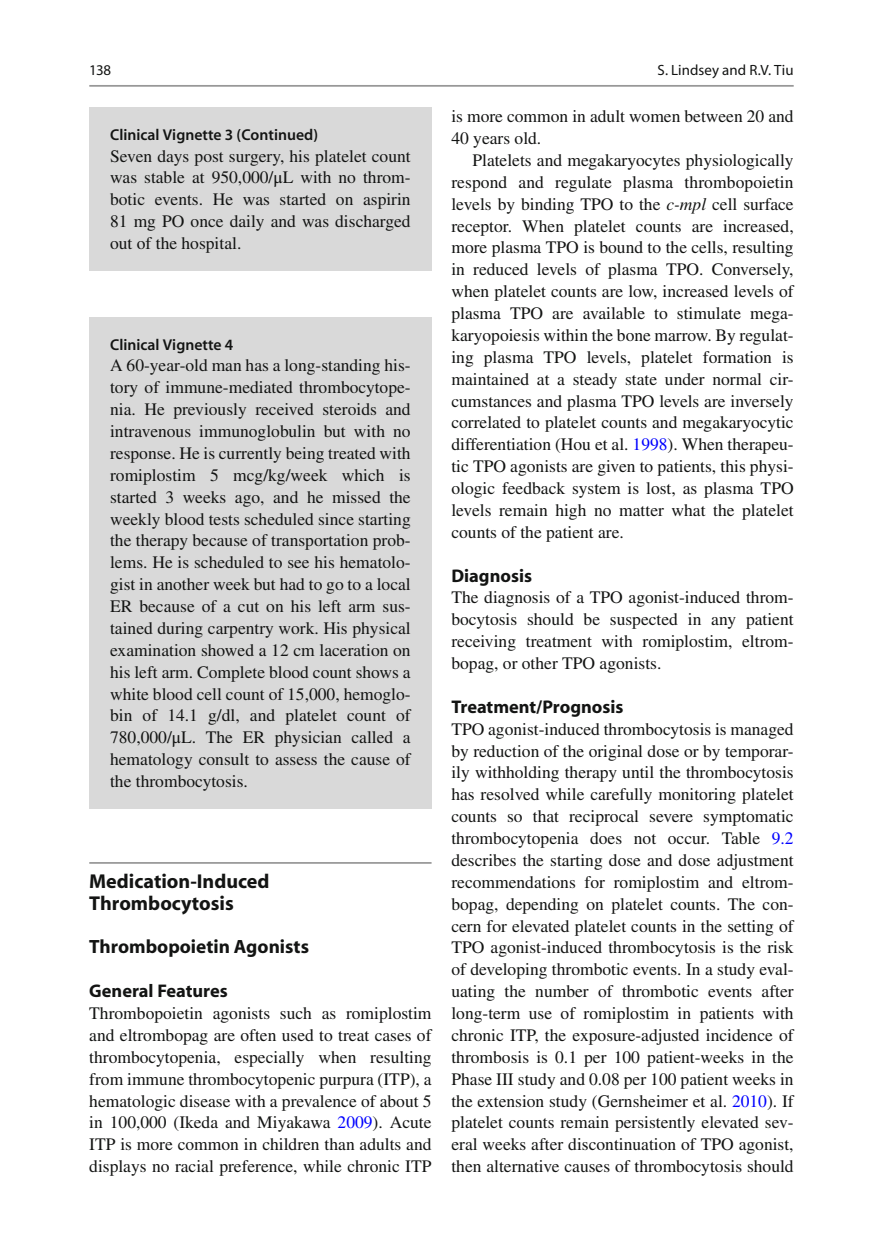
<style>
.page{position:relative;width:883px;height:1260px;background:#fff}
.page>*{position:absolute;margin:0;border:0;box-sizing:border-box;transform-origin:0 0}
.t1{font:700 20.12px/21.9px "Myriad";color:#131413}
.t2{font:700 19.25px "Myriad";color:#131413}
.t3{font:700 18.38px "Myriad";color:#131413}
.t4{font:17.5px/21.9px "Times";color:#131413;text-align:justify}
.t5{font:600 15.75px "Myriad";color:#131413}
.t6{font:14.88px "Myriad";color:#131413}
.s1{font-family:"STIX General"}
.s2{color:#00f}
.s3{font-style:italic}
</style>
<div class="page">
<hr style="left:89px;top:862px;width:343px;height:2px;background:#989898">
<div style="left:89px;top:107px;width:343px;height:164px;background:#d9d9d9"></div>
<div style="left:89px;top:317px;width:343px;height:491px;background:#d9d9d9"></div>
<hr style="left:89px;top:85px;width:705px;height:2px;background:#989898">
<p class="t6" style="left:89px;top:64px;width:23px">138</p>
<p class="t5" style="left:110px;top:128px;width:209px">Clinical Vignette 3 (Continued)</p>
<p class="t4" style="left:110px;top:146px;width:302px">Seven days post surgery, his platelet count was stable at 950,000/<span class="s1">μ</span>L with no throm&shy;botic events. He was started on aspirin 81 mg PO once daily and was discharged out of the hospital.</p>
<p class="t5" style="left:110px;top:338px;width:125px">Clinical Vignette 4</p>
<p class="t4" style="left:110px;top:356px;width:302px">A 60-year-old man has a long-standing his&shy;tory of immune-mediated thrombocytope&shy;nia. He previously received steroids and intravenous immunoglobulin but with no response. He is currently being treated with romiplostim 5 mcg/kg/week which is started 3 weeks ago, and he missed the weekly blood tests scheduled since starting the therapy because of transportation prob&shy;lems. He is scheduled to see his hematolo&shy;gist in another week but had to go to a local ER because of a cut on his left arm sus&shy;tained during carpentry work. His physical examination showed a 12 cm laceration on his left arm. Complete blood count shows a white blood cell count of 15,000, hemoglo&shy;bin of 14.1 g/dl, and platelet count of 780,000/<span class="s1">μ</span>L. The ER physician called a hematology consult to assess the cause of the thrombocytosis.</p>
<p class="t1" style="left:89px;top:872px;width:182px">Medication-Induced<br>Thrombocytosis</p>
<p class="t2" style="left:89px;top:940px;width:221px">Thrombopoietin Agonists</p>
<p class="t3" style="left:89px;top:984px;width:140px">General Features</p>
<p class="t4" style="left:89px;top:1004px;width:344px">Thrombopoietin agonists such as romiplostim and eltrombopag are often used to treat cases of thrombocytopenia, especially when resulting from immune thrombocytopenic purpura (ITP), a hematologic disease with a prevalence of about 5 in 100,000 (Ikeda and Miyakawa <span class="s2">2009</span> ). Acute ITP is more common in children than adults and displays no racial preference, while chronic ITP</p>
<p class="t6" style="left:658px;top:64px;width:138px">S. Lindsey and R.V. Tiu</p>
<p class="t4" style="left:451px;top:107px;width:344px">is more common in adult women between 20 and<br>40 years old.</p>
<p class="t4" style="left:451px;top:151px;width:344px;text-indent:21px">Platelets and megakaryocytes physiologically respond and regulate plasma thrombopoietin levels by binding TPO to the <span class="s3">c-mpl</span> cell surface receptor. When platelet counts are increased, more plasma TPO is bound to the cells, resulting in reduced levels of plasma TPO. Conversely, when platelet counts are low, increased levels of plasma TPO are available to stimulate mega&shy;karyopoiesis within the bone marrow. By regulat&shy;ing plasma TPO levels, platelet formation is maintained at a steady state under normal cir&shy;cumstances and plasma TPO levels are inversely correlated to platelet counts and megakaryocytic differentiation (Hou et al. <span class="s2">1998</span> ). When therapeu&shy;tic TPO agonists are given to patients, this physi&shy;ologic feedback system is lost, as plasma TPO levels remain high no matter what the platelet counts of the patient are.</p>
<p class="t3" style="left:451px;top:569px;width:82px">Diagnosis</p>
<p class="t4" style="left:451px;top:588px;width:344px">The diagnosis of a TPO agonist-induced throm&shy;bocytosis should be suspected in any patient receiving treatment with romiplostim, eltrom&shy;bopag, or other TPO agonists.</p>
<p class="t3" style="left:451px;top:700px;width:174px">Treatment/Prognosis</p>
<p class="t4" style="left:451px;top:720px;width:344px">TPO agonist-induced thrombocytosis is managed by reduction of the original dose or by temporar&shy;ily withholding therapy until the thrombocytosis has resolved while carefully monitoring platelet counts so that reciprocal severe symptomatic thrombocytopenia does not occur. Table <span class="s2">9.2 </span>describes the starting dose and dose adjustment recommendations for romiplostim and eltrom&shy;bopag, depending on platelet counts. The con&shy;cern for elevated platelet counts in the setting of TPO agonist-induced thrombocytosis is the risk of developing thrombotic events. In a study eval&shy;uating the number of thrombotic events after long-term use of romiplostim in patients with chronic ITP, the exposure-adjusted incidence of thrombosis is 0.1 per 100 patient-weeks in the Phase III study and 0.08 per 100 patient weeks in the extension study (Gernsheimer et al. <span class="s2">2010</span> ). If platelet counts remain persistently elevated sev&shy;eral weeks after discontinuation of TPO agonist, then alternative causes of thrombocytosis should</p>
</div>
